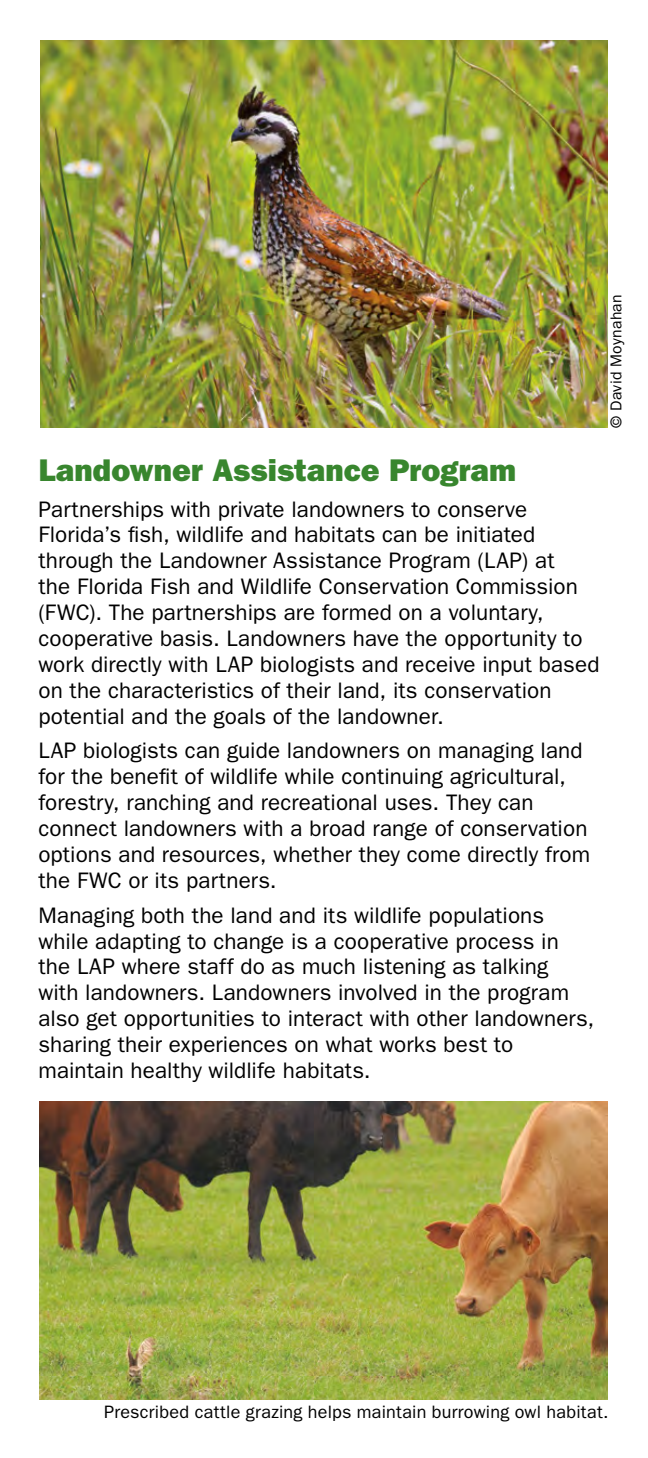
<style>
.page{position:relative;width:648px;height:1458px;background:#fff}
.page>*{position:absolute;margin:0;border:0;box-sizing:border-box;transform-origin:0 0}
.subhead{font:31.5px "ITC Franklin Gothic Std Hvy";letter-spacing:.005em;color:#38862e}
.subhead-2{font:22.5px/25.9px "ITC Franklin Gothic Std";letter-spacing:.005em;color:#000}
.subhead-3{font:18px "ITC Franklin Gothic Std";letter-spacing:.015em;color:#000}
.Credits{font:15.75px "ITC Franklin Gothic Std";letter-spacing:.015em;color:#000}
</style>
<div class="page">
<img style="left:40px;top:40px;width:567px;height:388px">
<img style="left:40px;top:1102px;width:568px;height:298px">
<p class="subhead" style="left:38px;top:451px;width:479px">Landowner Assistance Program</p>
<p class="subhead-2" style="left:38px;top:496px;width:563px">Partnerships with private landowners to conserve Florida’s fish, wildlife and habitats can be initiated through the Landowner Assistance Program (LAP) at<br>the Florida Fish and Wildlife Conservation Commission (FWC). The partnerships are formed on a voluntary, cooperative basis. Landowners have the opportunity to work directly with LAP biologists and receive input based on the characteristics of their land, its conservation potential and the goals of the landowner.</p>
<p class="subhead-2" style="left:38px;top:738px;width:553px">LAP biologists can guide landowners on managing land for the benefit of wildlife while continuing agricultural, forestry, ranching and recreational uses. They can connect landowners with a broad range of conservation options and resources, whether they come directly from the FWC or its partners.</p>
<p class="subhead-2" style="left:38px;top:902px;width:557px">Managing both the land and its wildlife populations while adapting to change is a cooperative process in the LAP where staff do as much listening as talking<br>with landowners. Landowners involved in the program also get opportunities to interact with other landowners, sharing their experiences on what works best to maintain healthy wildlife habitats.</p>
<p class="Credits" style="left:607px;top:428px;width:135px;rotate:-90deg">© David Moynahan</p>
<p class="subhead-3" style="left:104px;top:1401px;width:506px">Prescribed cattle grazing helps maintain burrowing owl habitat.</p>
</div>
